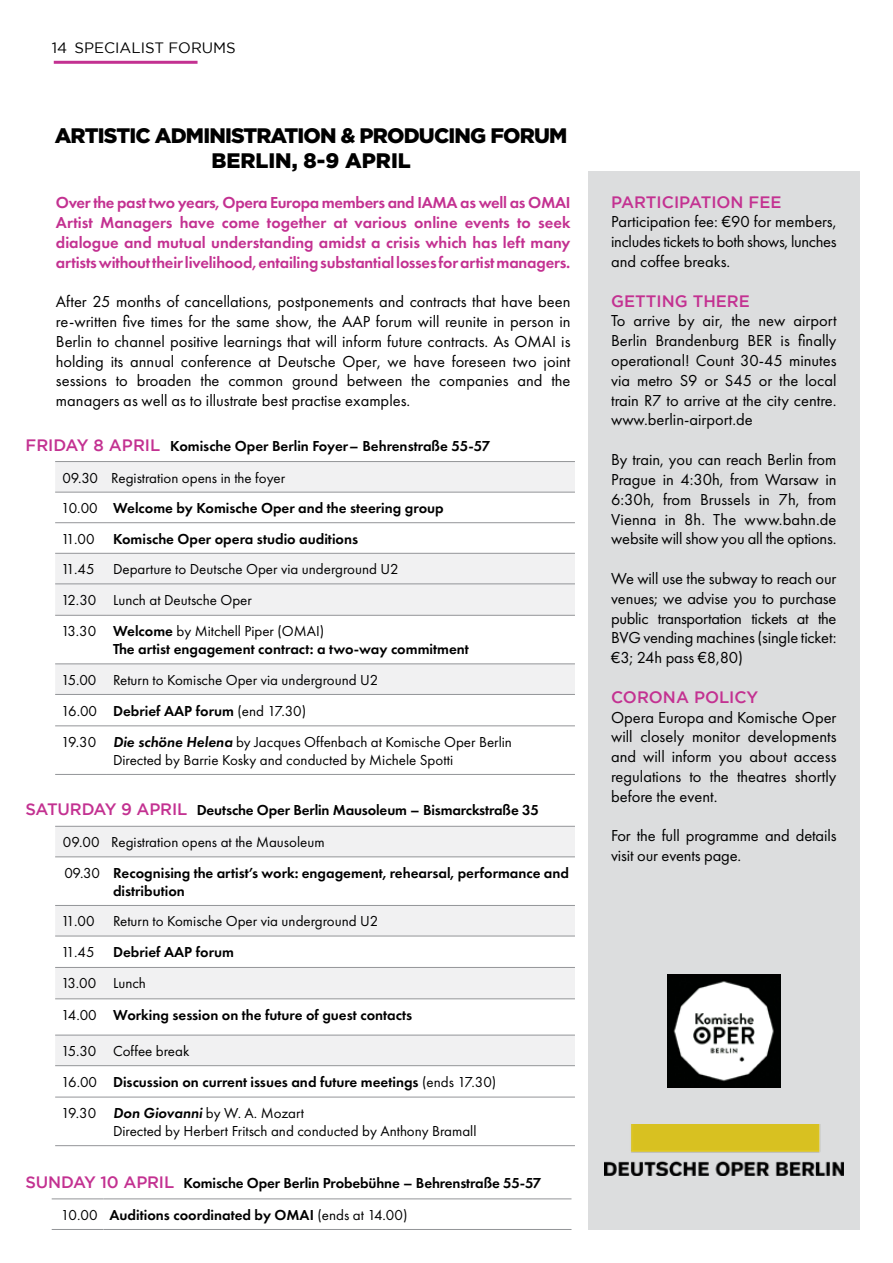
<style>
.page{position:relative;width:893px;height:1263px;background:#fff}
.page>*{position:absolute;margin:0;border:0;box-sizing:border-box;transform-origin:0 0}
.t1{font:900 21px/25.2px "Gotham";letter-spacing:-.04em;color:#000;text-align:center}
.t2{font:16.5px/19.8px "Futura PT";letter-spacing:-.01em;color:#000;text-align:justify}
.t3{font:600 16.5px/19.8px "Futura PT";letter-spacing:-.01em;color:#c33191;text-align:justify}
.t4{font:500 16.5px "Gotham";color:#c33191}
.t5{font:15px/30.8px "Futura PT";color:#000}
.t6{font:600 15px/30.6px "Futura PT";color:#000}
.t7{font:15px "Gotham";color:#000}
.s1{font-family:"Gotham";font-weight:500;font-size:16.5px;color:#c33191}
.s2{font-weight:600}
.s3{font-weight:600;font-style:italic}
.s4{font-weight:400}
</style>
<div class="page">
<div style="left:588px;top:171px;width:272px;height:1058px;background:#dcddde"></div>
<hr style="left:54px;top:61px;width:144px;height:3px;background:#c33191">
<svg style="left:55px;top:462px;width:520px;height:232px;fill:#f1f1f2"></svg>
<hr style="left:55px;top:522px;width:52px;height:1px;background:#939598">
<hr style="left:107px;top:522px;width:468px;height:1px;background:#939598">
<hr style="left:55px;top:615px;width:52px;height:1px;background:#939598">
<hr style="left:107px;top:615px;width:468px;height:1px;background:#939598">
<hr style="left:55px;top:774px;width:52px;height:1px;background:#939598">
<hr style="left:107px;top:774px;width:468px;height:1px;background:#939598">
<hr style="left:55px;top:461px;width:52px;height:1px;background:#939598">
<hr style="left:107px;top:461px;width:468px;height:1px;background:#939598">
<hr style="left:55px;top:492px;width:52px;height:1px;background:#939598">
<hr style="left:107px;top:492px;width:468px;height:1px;background:#939598">
<hr style="left:55px;top:726px;width:52px;height:1px;background:#939598">
<hr style="left:107px;top:726px;width:468px;height:1px;background:#939598">
<hr style="left:55px;top:553px;width:52px;height:1px;background:#939598">
<hr style="left:107px;top:553px;width:468px;height:1px;background:#939598">
<hr style="left:55px;top:584px;width:52px;height:1px;background:#939598">
<hr style="left:107px;top:584px;width:468px;height:1px;background:#939598">
<hr style="left:55px;top:664px;width:52px;height:1px;background:#939598">
<hr style="left:107px;top:664px;width:468px;height:1px;background:#939598">
<hr style="left:55px;top:694px;width:52px;height:1px;background:#939598">
<hr style="left:107px;top:694px;width:468px;height:1px;background:#939598">
<svg style="left:55px;top:827px;width:520px;height:238px;fill:#f1f1f2"></svg>
<hr style="left:55px;top:998px;width:52px;height:1px;background:#939598">
<hr style="left:107px;top:998px;width:468px;height:1px;background:#939598">
<hr style="left:55px;top:1145px;width:52px;height:1px;background:#939598">
<hr style="left:107px;top:1145px;width:468px;height:1px;background:#939598">
<hr style="left:55px;top:826px;width:52px;height:1px;background:#939598">
<hr style="left:107px;top:826px;width:468px;height:1px;background:#939598">
<hr style="left:55px;top:857px;width:52px;height:1px;background:#939598">
<hr style="left:107px;top:857px;width:468px;height:1px;background:#939598">
<hr style="left:55px;top:1097px;width:52px;height:1px;background:#939598">
<hr style="left:107px;top:1097px;width:468px;height:1px;background:#939598">
<hr style="left:55px;top:967px;width:52px;height:1px;background:#939598">
<hr style="left:107px;top:967px;width:468px;height:1px;background:#939598">
<hr style="left:55px;top:1035px;width:52px;height:1px;background:#939598">
<hr style="left:107px;top:1035px;width:468px;height:1px;background:#939598">
<hr style="left:55px;top:1065px;width:52px;height:1px;background:#939598">
<hr style="left:107px;top:1065px;width:468px;height:1px;background:#939598">
<hr style="left:55px;top:905px;width:52px;height:1px;background:#939598">
<hr style="left:107px;top:905px;width:468px;height:1px;background:#939598">
<hr style="left:55px;top:936px;width:52px;height:1px;background:#939598">
<hr style="left:107px;top:936px;width:468px;height:1px;background:#939598">
<hr style="left:52px;top:1229px;width:52px;height:1px;background:#939598">
<hr style="left:104px;top:1229px;width:467px;height:1px;background:#939598">
<hr style="left:52px;top:1198px;width:52px;height:1px;background:#939598">
<hr style="left:104px;top:1198px;width:467px;height:1px;background:#939598">
<img style="left:668px;top:975px;width:112px;height:112px">
<img style="left:604px;top:1124px;width:239px;height:52px">
<p class="t7" style="left:52px;top:39px;width:186px">14 SPECIALIST FORUMS</p>
<p class="t1" style="left:55px;top:122px;width:514px">ARTISTIC ADMINISTRATION &amp; PRODUCING FORUM<br>BERLIN, 8-9 APRIL</p>
<p class="t3" style="left:56px;top:193px;width:516px">Over the past two years, Opera Europa members and IAMA as well as OMAI Artist Managers have come together at various online events to seek dialogue and mutual understanding amidst a crisis which has left many artists without their livelihood, entailing substantial losses for artist managers.</p>
<p class="t2" style="left:56px;top:292px;width:516px">After 25 months of cancellations, postponements and contracts that have been re-written five times for the same show, the AAP forum will reunite in person in Berlin to channel positive learnings that will inform future contracts. As OMAI is holding its annual conference at Deutsche Oper, we have foreseen two joint sessions to broaden the common ground between the companies and the managers as well as to illustrate best practise examples.</p>
<p class="t6" style="left:26px;top:430px;width:466px"><span class="s1">FRIDAY 8 APRIL</span> Komische Oper Berlin Foyer– Behrenstraße 55-57</p>
<p class="t5" style="left:61px;top:462px;width:384px">09.30 Registration opens in the foyer<br>10.00 <span class="s2">Welcome by Komische Oper and the steering group </span>11.00 <span class="s2">Komische Oper opera studio auditions<br></span>11.45 Departure to Deutsche Oper via underground U2<br>12.30 Lunch at Deutsche Oper<br>13.30 <span class="s2">Welcome</span> by Mitchell Piper (OMAI)</p>
<p class="t6" style="left:113px;top:634px;width:357px">The artist engagement contract: a two-way commitment</p>
<p class="t5" style="left:61px;top:664px;width:452px">15.00 Return to Komische Oper via underground U2<br>16.00 <span class="s2">Debrief AAP forum</span> (end 17.30)<br>19.30 <span class="s3">Die schöne Helena</span> by Jacques Offenbach at Komische Oper Berlin</p>
<p class="t5" style="left:113px;top:744px;width:342px">Directed by Barrie Kosky and conducted by Michele Spotti</p>
<p class="t6" style="left:26px;top:795px;width:515px"><span class="s1">SATURDAY 9 APRIL</span> Deutsche Oper Berlin Mausoleum – Bismarckstraße 35</p>
<p class="t6" style="left:63px;top:827px;width:508px"><span class="s4">09.00 Registration opens at the Mausoleum<br>09.30</span> Recognising the artist’s work: engagement, rehearsal, performance and</p>
<p class="t6" style="left:113px;top:875px;width:73px">distribution</p>
<p class="t5" style="left:61px;top:906px;width:353px;line-height:31.2px">11.00 Return to Komische Oper via underground U2<br>11.45 <span class="s2">Debrief AAP forum<br></span>13.00 Lunch<br>14.00 <span class="s2">Working session on the future of guest contacts</span></p>
<p class="t5" style="left:61px;top:1035px;width:437px">15.30 Coffee break<br>16.00 <span class="s2">Discussion on current issues and future meetings</span> (ends 17.30)<br>19.30 <span class="s3">Don Giovanni</span> by W. A. Mozart</p>
<p class="t5" style="left:113px;top:1116px;width:365px">Directed by Herbert Fritsch and conducted by Anthony Bramall</p>
<p class="t6" style="left:26px;top:1167px;width:517px"><span class="s1">SUNDAY 10 APRIL</span> Komische Oper Berlin Probebühne – Behrenstraße 55-57</p>
<p class="t6" style="left:61px;top:1199px;width:348px"><span class="s4">10.00</span> Auditions coordinated by OMAI <span class="s4">(ends at 14.00)</span></p>
<p class="t4" style="left:611px;top:192px;width:172px">PARTICIPATION FEE</p>
<p class="t2" style="left:611px;top:212px;width:227px">Participation fee: €90 for members, includes tickets to both shows, lunches and coffee breaks.</p>
<p class="t4" style="left:611px;top:291px;width:140px">GETTING THERE</p>
<p class="t2" style="left:611px;top:311px;width:227px">To arrive by air, the new airport Berlin Brandenburg BER is finally operational! Count 30-45 minutes via metro S9 or S45 or the local train R7 to arrive at the city centre. www.berlin-airport.de</p>
<p class="t2" style="left:611px;top:450px;width:227px">By train, you can reach Berlin from Prague in 4:30h, from Warsaw in 6:30h, from Brussels in 7h, from Vienna in 8h. The www.bahn.de website will show you all the options.</p>
<p class="t2" style="left:611px;top:568px;width:227px">We will use the subway to reach our venues; we advise you to purchase public transportation tickets at the BVG vending machines (single ticket: €3; 24h pass €8,80)</p>
<p class="t4" style="left:611px;top:687px;width:149px">CORONA POLICY</p>
<p class="t2" style="left:611px;top:707px;width:227px">Opera Europa and Komische Oper will closely monitor developments and will inform you about access regulations to the theatres shortly before the event.</p>
<p class="t2" style="left:611px;top:826px;width:227px">For the full programme and details visit our events page.</p>
</div>
